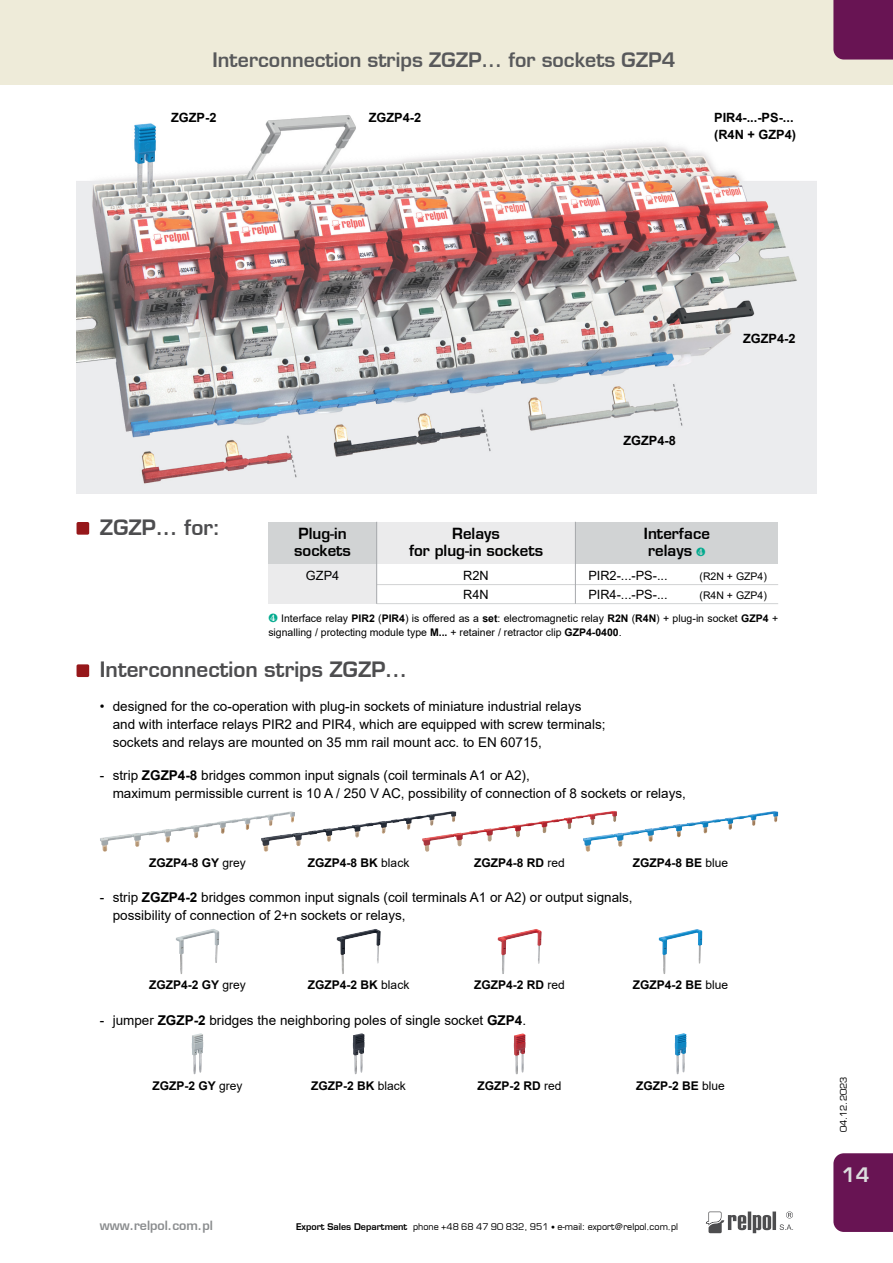
<style>
.page{position:relative;width:893px;height:1263px;background:#fff}
.page>*{position:absolute;margin:0;border:0;box-sizing:border-box;transform-origin:0 0}
.t1{font:700 20.7px "Euromode";color:#4d4d4f}
.t2{font:700 19.5px "Euromode";color:#58595b}
.t3{font:700 19.5px "Euromode";color:#dcddde}
.t4{font:700 15px/17px "Euromode";color:#000}
.t5{font:13.5px/18px "Arial";color:#000}
.t6{font:700 12.75px/17px "Arial";color:#000}
.t7{font:12.75px/19px "Arial";color:#000}
.t8{font:700 12.45px "Euromode";color:#8a8c8e}
.t9{font:700 12px "Arial";color:#000}
.t10{font:10.5px/13.5px "Arial";color:#000}
.t11{font:9px "Euromode";color:#000}
.s1{font-weight:700}
.s2{font-weight:400}
.s3{font-size:7.5px}
</style>
<div class="page">
<svg style="left:706px;top:1211px;width:87px;height:22px"></svg>
<div style="left:0;top:0;width:893px;height:85px;background:#eeebd9"></div>
<div style="left:833px;top:1153px;width:60px;height:79px;background:#681453"></div>
<div style="left:833px;top:0;width:60px;height:60px;background:#681453"></div>
<div style="left:268px;top:562px;width:108px;height:42px;background:#ebebec"></div>
<div style="left:376px;top:522px;width:199px;height:41px;background:#ebebec"></div>
<div style="left:575px;top:522px;width:203px;height:41px;background:#d1d3d4"></div>
<div style="left:268px;top:522px;width:108px;height:41px;background:#d1d3d4"></div>
<hr style="left:377px;top:584px;width:198px;height:1px;background:#d1d3d4">
<hr style="left:377px;top:603px;width:198px;height:1px;background:#d1d3d4">
<hr style="left:576px;top:584px;width:202px;height:1px;background:#d1d3d4">
<hr style="left:576px;top:603px;width:202px;height:1px;background:#d1d3d4">
<hr style="left:575px;top:522px;width:1px;height:82px;background:#a7a9ac">
<hr style="left:376px;top:522px;width:1px;height:82px;background:#a7a9ac">
<div style="left:77px;top:664px;width:12px;height:13px;background:#96171a;border-radius:2px"></div>
<div style="left:77px;top:522px;width:12px;height:13px;background:#96171a;border-radius:2px"></div>
<img style="left:77px;top:115px;width:739px;height:378px">
<img style="left:674px;top:1033px;width:12px;height:41px">
<img style="left:353px;top:1033px;width:12px;height:41px">
<img style="left:191px;top:1033px;width:12px;height:41px">
<img style="left:514px;top:1033px;width:11px;height:41px">
<img style="left:659px;top:929px;width:43px;height:45px">
<img style="left:337px;top:929px;width:44px;height:45px">
<img style="left:176px;top:929px;width:43px;height:45px">
<img style="left:497px;top:929px;width:45px;height:45px">
<img style="left:613px;top:811px;width:162px;height:36px">
<img style="left:264px;top:811px;width:158px;height:41px">
<img style="left:100px;top:811px;width:191px;height:40px">
<img style="left:422px;top:811px;width:191px;height:41px">
<h2 class="t2" style="left:213px;top:48px;width:464px">Interconnection strips ZGZP... for sockets GZP4</h2>
<p class="t6" style="left:171px;top:109px;width:47px">ZGZP-2</p>
<p class="t6" style="left:369px;top:109px;width:54px">ZGZP4-2</p>
<p class="t6" style="left:714px;top:109px;width:83px">PIR4-...-PS-... (R4N + GZP4)</p>
<p class="t6" style="left:623px;top:432px;width:54px">ZGZP4-8</p>
<p class="t6" style="left:743px;top:330px;width:54px">ZGZP4-2</p>
<h1 class="t1" style="left:100px;top:514px;width:122px">ZGZP... for:</h1>
<p class="t4" style="left:294px;top:525px;width:58px">Plug-in sockets</p>
<p class="t7" style="left:306px;top:566px;width:35px">GZP4</p>
<p class="t4" style="left:409px;top:525px;width:136px;text-align:center">Relays<br>for plug-in sockets</p>
<p class="t7" style="left:463px;top:566px;width:27px">R2N<br>R4N</p>
<p class="t4" style="left:644px;top:525px;width:67px">Interface relays</p>
<p class="t7" style="left:588px;top:566px;width:81px">PIR2-...-PS-...</p>
<p class="t10" style="left:699px;top:569px;width:69px">(R2N + GZP4)</p>
<p class="t7" style="left:588px;top:585px;width:81px">PIR4-...-PS-...</p>
<p class="t10" style="left:699px;top:588px;width:69px">(R4N + GZP4)</p>
<p class="t10" style="left:268px;top:612px;width:511px;text-indent:13px">Interface relay <span class="s1">PIR2</span> (<span class="s1">PIR4</span>) is offered as a <span class="s1">set</span>: electromagnetic relay <span class="s1">R2N</span> (<span class="s1">R4N</span>) + plug-in socket <span class="s1">GZP4</span> + signalling / protecting module type <span class="s1">M...</span> + retainer / retractor clip <span class="s1">GZP4-0400</span>.</p>
<h1 class="t1" style="left:100px;top:657px;width:309px">Interconnection strips ZGZP...</h1>
<p class="t5" style="left:113px;top:697px;width:494px;text-indent:-13px">• designed for the co-operation with plug-in sockets of miniature industrial relays and with interface relays PIR2 and PIR4, which are equipped with screw terminals; sockets and relays are mounted on 35 mm rail mount acc. to EN 60715,</p>
<p class="t5" style="left:113px;top:766px;width:575px;text-indent:-13px">- strip <span class="s1">ZGZP4-8</span> bridges common input signals (coil terminals A1 or A2),<br>maximum permissible current is 10 A / 250 V AC, possibility of connection of 8 sockets or relays,</p>
<p class="t9" style="left:149px;top:854px;width:98px">ZGZP4-8 GY <span class="s2">grey</span></p>
<p class="t9" style="left:308px;top:854px;width:103px">ZGZP4-8 BK <span class="s2">black</span></p>
<p class="t9" style="left:474px;top:854px;width:92px">ZGZP4-8 RD <span class="s2">red</span></p>
<p class="t9" style="left:633px;top:854px;width:97px">ZGZP4-8 BE <span class="s2">blue</span></p>
<p class="t5" style="left:113px;top:888px;width:521px;text-indent:-13px">- strip <span class="s1">ZGZP4-2</span> bridges common input signals (coil terminals A1 or A2) or output signals, possibility of connection of 2+n sockets or relays,</p>
<p class="t9" style="left:149px;top:977px;width:98px">ZGZP4-2 GY <span class="s2">grey</span></p>
<p class="t9" style="left:308px;top:977px;width:103px">ZGZP4-2 BK <span class="s2">black</span></p>
<p class="t9" style="left:474px;top:977px;width:92px">ZGZP4-2 RD <span class="s2">red</span></p>
<p class="t9" style="left:633px;top:977px;width:97px">ZGZP4-2 BE <span class="s2">blue</span></p>
<p class="t5" style="left:100px;top:1011px;width:428px">- jumper <span class="s1">ZGZP-2</span> bridges the neighboring poles of single socket <span class="s1">GZP4</span>.</p>
<p class="t9" style="left:153px;top:1077px;width:91px">ZGZP-2 GY <span class="s2">grey</span></p>
<p class="t9" style="left:311px;top:1077px;width:96px">ZGZP-2 BK <span class="s2">black</span></p>
<p class="t9" style="left:478px;top:1077px;width:86px">ZGZP-2 RD <span class="s2">red</span></p>
<p class="t9" style="left:636px;top:1077px;width:90px">ZGZP-2 BE <span class="s2">blue</span></p>
<p class="t11" style="left:838px;top:1132px;width:57px;rotate:-90deg">04.12.2023</p>
<p class="t8" style="left:100px;top:1218px;width:114px">www.relpol.com.pl</p>
<p class="t11" style="left:296px;top:1221px;width:384px"><span class="s1">Export Sales Department</span> phone +48 68 47 90 832, 951 <span class="s3">•</span> e-mail: export@relpol.com.pl</p>
<h2 class="t3" style="left:842px;top:1163px;width:29px">14</h2>
</div>
